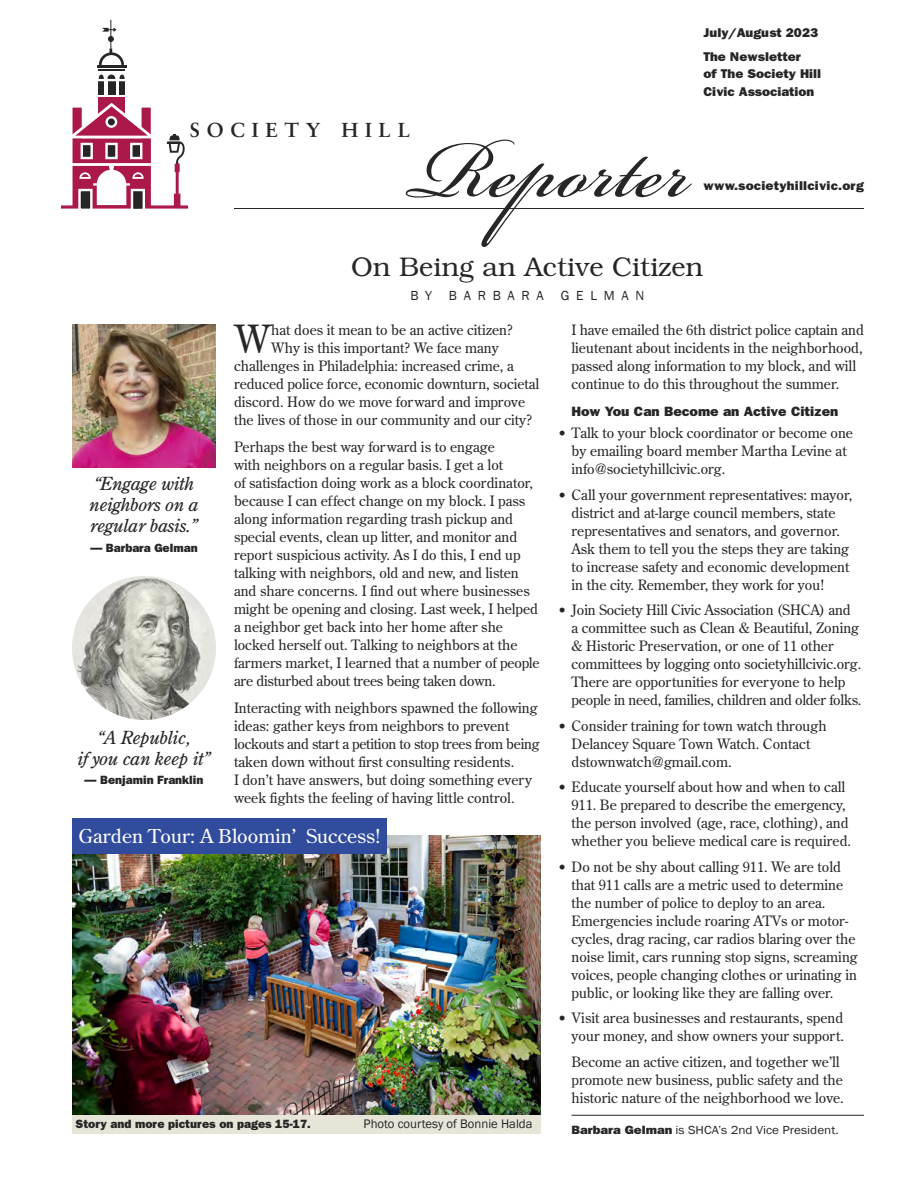
<style>
.page{position:relative;width:918px;height:1188px;background:#fff}
.page>*{position:absolute;margin:0;border:0;box-sizing:border-box;transform-origin:0 0}
.t1{font:126px "Bickham Script Pro";color:#272526}
.t2{font:38.85px "Century Old Style";color:#272526}
.t3{font:300 27px "Bookman";color:#272526}
.t4{font:20.25px "Sabon Bold Os F";letter-spacing:.335em;color:#272526}
.t5{font:19.05px "Century Old Style";color:#fff;scale:1.05 1}
.t6{font:italic 18px/21px "Century Old Style";letter-spacing:-.02em;color:#272526;text-align:center;scale:1.05 1}
.t7{font:14.25px/18px "Century Old Style";color:#272526}
.t8{font:800 13.5px "Franklin Gothic";color:#272526;scale:1.05 1}
.t9{font:13.5px "Franklin Gothic";letter-spacing:.5em;color:#272526}
.t10{font:800 12.75px/17.2px "Franklin Gothic";color:#272526;scale:1.05 1}
.t11{font:12.75px "Franklin Gothic";color:#272526}
.t12{font:800 12px "Franklin Gothic";color:#272526}
.t13{font:12px "Franklin Gothic";color:#272526;scale:1.1 1}
.s1{font-size:13.5px}
.s2{font-weight:800}
</style>
<div class="page">
<div style="left:99px;top:97px;width:26px;height:17px;background:#ab184a"></div>
<div style="left:120px;top:79px;width:5px;height:16px;background:#272526"></div>
<svg style="left:120px;top:75px;width:5px;height:7px"></svg>
<div style="left:108px;top:79px;width:7px;height:16px;background:#272526"></div>
<div style="left:107px;top:75px;width:8px;height:7px;background:#272526;border-radius:50%"></div>
<div style="left:99px;top:79px;width:5px;height:16px;background:#272526"></div>
<svg style="left:99px;top:75px;width:5px;height:7px"></svg>
<hr style="left:97px;top:65px;width:30px;height:2px;background:#272526">
<hr style="left:98px;top:69px;width:27px;height:2px;background:#272526">
<hr style="left:97px;top:79px;width:29px;height:2px;background:#fff">
<hr style="left:110px;top:20px;width:1px;height:32px;background:#272526">
<svg style="left:98px;top:49px;width:27px;height:19px"></svg>
<svg style="left:102px;top:28px;width:14px;height:14px"></svg>
<svg style="left:62px;top:103px;width:126px;height:106px"></svg>
<div style="left:132px;top:190px;width:12px;height:20px;background:#272526"></div>
<div style="left:131px;top:189px;width:14px;height:22px;border:2px solid #fff"></div>
<div style="left:80px;top:190px;width:11px;height:20px;background:#272526"></div>
<div style="left:78px;top:189px;width:15px;height:22px;border:2px solid #fff"></div>
<hr style="left:234px;top:208px;width:630px;height:1px;background:#272526">
<div style="left:72px;top:1075px;width:468px;height:59px;background:#e6e5d8"></div>
<img style="left:72px;top:836px;width:468px;height:279px">
<hr style="left:572px;top:1115px;width:292px;height:1px;background:#272526">
<img style="left:72px;top:324px;width:144px;height:144px">
<div style="left:72px;top:818px;width:315px;height:36px;background:#314c9d"></div>
<img style="left:72px;top:576px;width:144px;height:144px;border-radius:50%">
<p class="t10" style="left:703px;top:25px;width:111px">July/August 2023</p>
<p class="t4" style="left:190px;top:121px;width:222px">SOCIETY HILL</p>
<p class="t1" style="left:408px;top:79px;width:284px">Reporter</p>
<p class="t10" style="left:703px;top:49px;width:114px">The Newsletter<br>of The Society Hill<br>Civic Association</p>
<p class="t10" style="left:703px;top:178px;width:154px">www.societyhillcivic.org</p>
<p class="t3" style="left:351px;top:256px;width:354px">On Being an Active Citizen</p>
<p class="t9" style="left:410px;top:287px;width:135px">BY BARBARA</p>
<p class="t9" style="left:561px;top:287px;width:85px">GELMAN</p>
<p class="t6" style="left:89px;top:475px;width:106px;text-align:left">“Engage with neighbors on a regular basis.”</p>
<p class="t12" style="left:90px;top:544px;width:109px">— Barbara Gelman</p>
<p class="t6" style="left:78px;top:728px;width:128px">“A Republic,<br>if you can keep it”</p>
<p class="t12" style="left:85px;top:776px;width:120px">— Benjamin Franklin</p>
<p class="t2" style="left:235px;top:323px;width:38px">W</p>
<p class="t7" style="left:271px;top:322px;width:243px">hat does it mean to be an active citizen?</p>
<p class="t7" style="left:271px;top:340px;width:229px">Why is this important? We face many</p>
<p class="t7" style="left:234px;top:358px;width:281px">challenges in Philadelphia: increased crime, a</p>
<p class="t7" style="left:234px;top:376px;width:307px">reduced police force, economic downturn, societal</p>
<p class="t7" style="left:234px;top:394px;width:293px">discord. How do we move forward and improve</p>
<p class="t7" style="left:234px;top:412px;width:300px">the lives of those in our community and our city?</p>
<p class="t7" style="left:234px;top:439px;width:307px">Perhaps the best way forward is to engage<br>with neighbors on a regular basis. I get a lot<br>of satisfaction doing work as a block coordinator, because I can effect change on my block. I pass along information regarding trash pickup and special events, clean up litter, and monitor and report suspicious activity. As I do this, I end up talking with neighbors, old and new, and listen and share concerns. I find out where businesses might be opening and closing. Last week, I helped a neighbor get back into her home after she locked herself out. Talking to neighbors at the farmers market, I learned that a number of people are disturbed about trees being taken down.</p>
<p class="t7" style="left:234px;top:700px;width:307px">Interacting with neighbors spawned the following ideas: gather keys from neighbors to prevent lockouts and start a petition to stop trees from being taken down without first consulting residents.<br>I don’t have answers, but doing something every week fights the feeling of having little control.</p>
<p class="t5" style="left:78px;top:829px;width:289px">Garden Tour: A Bloomin’ Success!</p>
<p class="t7" style="left:572px;top:322px;width:294px">I have emailed the 6th district police captain and lieutenant about incidents in the neighborhood, passed along information to my block, and will continue to do this throughout the summer.</p>
<p class="t8" style="left:571px;top:407px;width:256px">How You Can Become an Active Citizen</p>
<p class="t7" style="left:571px;top:425px;width:283px;text-indent:-14px"><span class="s1">•</span> Talk to your block coordinator or become one by emailing board member Martha Levine at info@societyhillcivic.org.</p>
<p class="t7" style="left:571px;top:487px;width:282px;text-indent:-14px"><span class="s1">•</span> Call your government representatives: mayor, district and at-large council members, state representatives and senators, and governor.<br>Ask them to tell you the steps they are taking to increase safety and economic development in the city. Remember, they work for you!</p>
<p class="t7" style="left:571px;top:602px;width:291px;text-indent:-14px"><span class="s1">•</span> Join Society Hill Civic Association (SHCA) and<br>a committee such as Clean &amp; Beautiful, Zoning &amp; Historic Preservation, or one of 11 other committees by logging onto societyhillcivic.org.<br>There are opportunities for everyone to help people in need, families, children and older folks.</p>
<p class="t7" style="left:571px;top:718px;width:257px;text-indent:-14px"><span class="s1">•</span> Consider training for town watch through<br>Delancey Square Town Watch. Contact dstownwatch@gmail.com.</p>
<p class="t7" style="left:571px;top:779px;width:281px;text-indent:-14px"><span class="s1">•</span> Educate yourself about how and when to call 911. Be prepared to describe the emergency, the person involved (age, race, clothing), and whether you believe medical care is required.</p>
<p class="t7" style="left:571px;top:859px;width:288px;text-indent:-13px"><span class="s1">•</span> Do not be shy about calling 911. We are told that 911 calls are a metric used to determine the number of police to deploy to an area.<br>Emergencies include roaring ATVs or motor - cycles, drag racing, car radios blaring over the noise limit, cars running stop signs, screaming voices, people changing clothes or urinating in public, or looking like they are falling over.</p>
<p class="t7" style="left:558px;top:1010px;width:288px;text-align:right"><span class="s1">•</span> Visit area businesses and restaurants, spend your money, and show owners your support.</p>
<p class="t7" style="left:571px;top:1054px;width:274px">Become an active citizen, and together we’ll promote new business, public safety and the historic nature of the neighborhood we love.</p>
<p class="t12" style="left:76px;top:1120px;width:237px">Story and more pictures on pages 15-17.</p>
<p class="t11" style="left:364px;top:1117px;width:170px">Photo courtesy of Bonnie Halda</p>
<p class="t13" style="left:571px;top:1123px;width:244px"><span class="s2">Barbara Gelman</span> is SHCA’s 2nd Vice President.</p>
</div>
